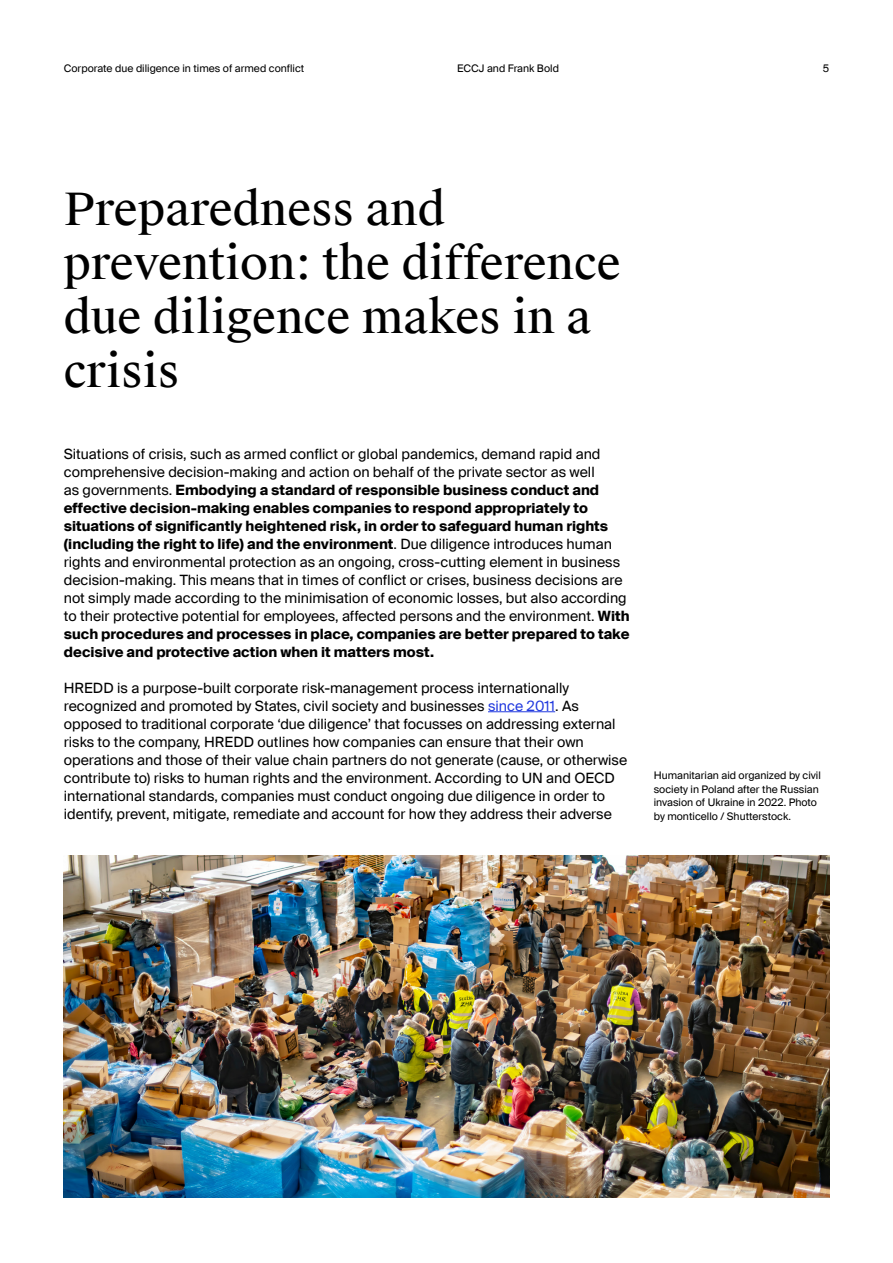
<style>
.page{position:relative;width:893px;height:1263px;background:#fff}
.page>*{position:absolute;margin:0;border:0;box-sizing:border-box;transform-origin:0 0}
.t1{font:45px/54px "Suisse Works";color:#000}
.t2{font:14.25px/18px "Suisse Intl";color:#000}
.t3{font:10.5px/13.5px "Suisse Intl";color:#000}
.s1{font-weight:700}
.s2{color:#223adf}
</style>
<div class="page">
<hr style="left:488px;top:711px;width:67px;height:1px;background:#223adf">
<img style="left:64px;top:856px;width:765px;height:342px">
<p class="t3" style="left:64px;top:62px;width:242px">Corporate due diligence in times of armed conflict</p>
<p class="t3" style="left:457px;top:62px;width:103px">ECCJ and Frank Bold</p>
<p class="t3" style="left:823px;top:62px;width:8px">5</p>
<p class="t1" style="left:64px;top:183px;width:559px">Preparedness and prevention: the difference due diligence makes in a crisis</p>
<p class="t2" style="left:64px;top:445px;width:567px">Situations of crisis, such as armed conflict or global pandemics, demand rapid and comprehensive decision-making and action on behalf of the private sector as well<br>as governments. <span class="s1">Embodying a standard of responsible business conduct and effective decision-making enables companies to respond appropriately to situations of significantly heightened risk, in order to safeguard human rights (including the right to life) and the environment</span>. Due diligence introduces human rights and environmental protection as an ongoing, cross-cutting element in business decision-making. This means that in times of conflict or crises, business decisions are not simply made according to the minimisation of economic losses, but also according to their protective potential for employees, affected persons and the environment. <span class="s1">With such procedures and processes in place, companies are better prepared to take decisive and protective action when it matters most.</span></p>
<p class="t2" style="left:64px;top:679px;width:565px">HREDD is a purpose-built corporate risk-management process internationally recognized and promoted by States, civil society and businesses <span class="s2">since 2011</span>. As opposed to traditional corporate ‘due diligence’ that focusses on addressing external risks to the company, HREDD outlines how companies can ensure that their own operations and those of their value chain partners do not generate (cause, or otherwise contribute to) risks to human rights and the environment. According to UN and OECD international standards, companies must conduct ongoing due diligence in order to identify, prevent, mitigate, remediate and account for how they address their adverse</p>
<p class="t3" style="left:654px;top:769px;width:169px">Humanitarian aid organized by civil society in Poland after the Russian invasion of Ukraine in 2022. Photo by monticello / Shutterstock.</p>
</div>
